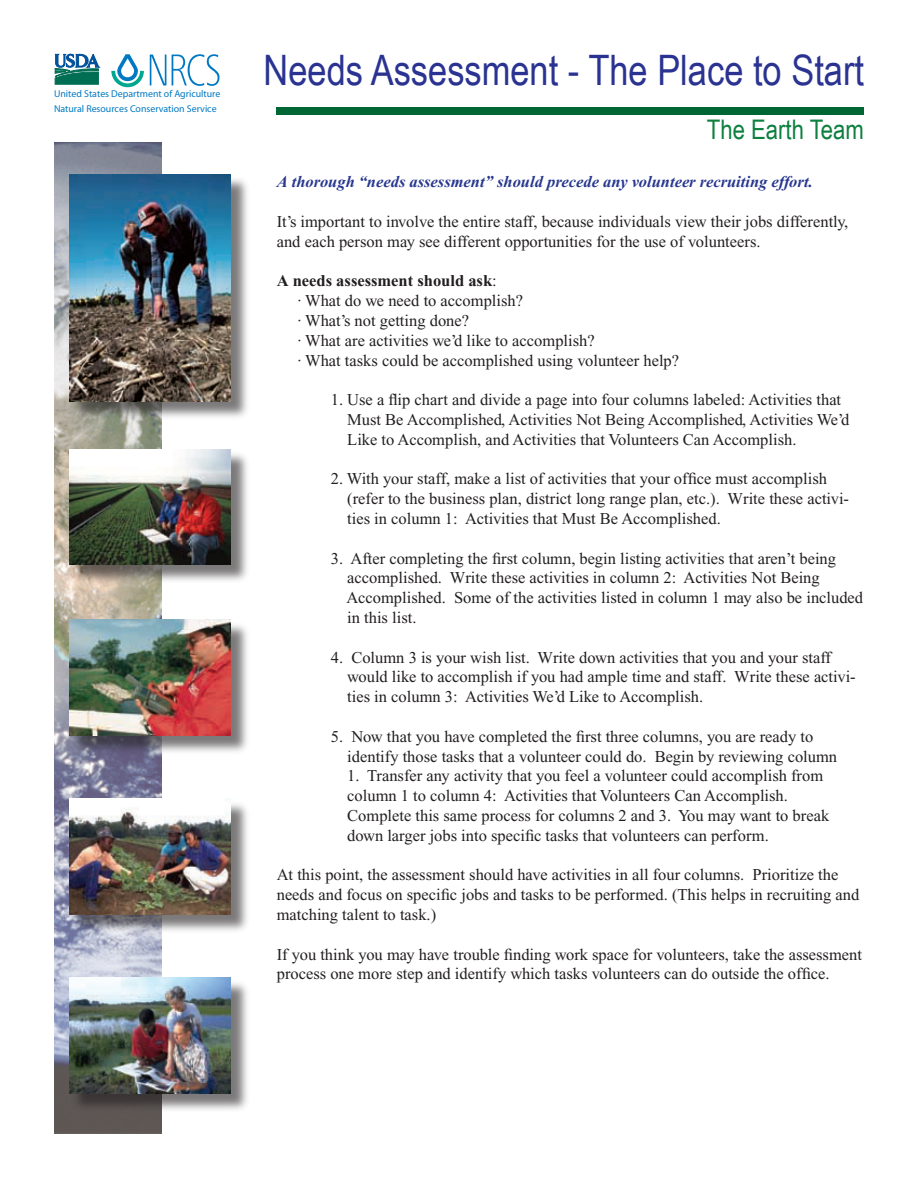
<style>
.page{position:relative;width:918px;height:1188px;background:#fff}
.page>*{position:absolute;margin:0;border:0;box-sizing:border-box;transform-origin:0 0}
.t1{font:42px "Arial Narrow";color:#2a3391}
.t2{font:27px "Arial Narrow";color:#0d803f}
.t3{font:16.5px/19.8px "Times New Roman";color:#231f20}
.t4{font:italic 700 16.5px "Times New Roman";color:#28378f}
.t5{font:700 16.5px "Times New Roman";color:#231f20}
.t6{font:9.9px/15.5px "Myriad";color:#0079c2}
.s1{font-weight:400}
</style>
<div class="page">
<div style="left:277px;top:107px;width:587px;height:7px;background:#006634"></div>
<svg style="left:111px;top:54px;width:33px;height:33px"></svg>
<svg style="left:150px;top:55px;width:16px;height:30px"></svg>
<svg style="left:172px;top:54px;width:48px;height:32px"></svg>
<svg style="left:55px;top:54px;width:45px;height:30px"></svg>
<img style="left:54px;top:142px;width:108px;height:992px">
<div style="left:70px;top:176px;width:181px;height:245px;background:#231f20;opacity:.6"></div>
<img style="left:69px;top:174px;width:162px;height:227px">
<div style="left:70px;top:451px;width:181px;height:133px;background:#231f20;opacity:.6"></div>
<img style="left:69px;top:449px;width:162px;height:116px">
<div style="left:70px;top:621px;width:181px;height:134px;background:#231f20;opacity:.6"></div>
<img style="left:69px;top:620px;width:162px;height:115px">
<div style="left:70px;top:800px;width:181px;height:134px;background:#231f20;opacity:.6"></div>
<img style="left:69px;top:799px;width:162px;height:115px">
<div style="left:70px;top:979px;width:181px;height:134px;background:#231f20;opacity:.6"></div>
<img style="left:69px;top:978px;width:162px;height:116px">
<p class="t6" style="left:54px;top:86px;width:168px">United States Department of Agriculture<br>Natural Resources Conservation Service</p>
<p class="t1" style="left:264px;top:46px;width:602px">Needs Assessment - The Place to Start</p>
<p class="t2" style="left:707px;top:114px;width:159px">The Earth Team</p>
<p class="t4" style="left:277px;top:173px;width:538px">A thorough “needs assessment” should precede any volunteer recruiting effort.</p>
<p class="t3" style="left:277px;top:212px;width:573px">It’s important to involve the entire staff, because individuals view their jobs differently, and each person may see different opportunities for the use of volunteers.</p>
<p class="t5" style="left:277px;top:272px;width:222px">A needs assessment should ask<span class="s1">:</span></p>
<p class="t3" style="left:297px;top:291px;width:227px">∙ What do we need to accomplish?</p>
<p class="t3" style="left:297px;top:311px;width:173px">∙ What’s not getting done?</p>
<p class="t3" style="left:297px;top:330px;width:299px">∙ What are activities we’d like to accomplish?</p>
<p class="t3" style="left:297px;top:350px;width:383px">∙ What tasks could be accomplished using volunteer help?</p>
<p class="t3" style="left:331px;top:390px;width:512px">1. Use a flip chart and divide a page into four columns labeled: Activities that</p>
<p class="t3" style="left:347px;top:410px;width:504px">Must Be Accomplished, Activities Not Being Accomplished, Activities We’d</p>
<p class="t3" style="left:347px;top:429px;width:451px">Like to Accomplish, and Activities that Volunteers Can Accomplish.</p>
<p class="t3" style="left:331px;top:469px;width:498px">2. With your staff, make a list of activities that your office must accomplish</p>
<p class="t3" style="left:347px;top:489px;width:503px">(refer to the business plan, district long range plan, etc.). Write these activi-</p>
<p class="t3" style="left:347px;top:509px;width:375px">ties in column 1: Activities that Must Be Accomplished.</p>
<p class="t3" style="left:331px;top:548px;width:507px">3. After completing the first column, begin listing activities that aren’t being</p>
<p class="t3" style="left:347px;top:568px;width:474px">accomplished. Write these activities in column 2: Activities Not Being</p>
<p class="t3" style="left:346px;top:588px;width:518px">Accomplished. Some of the activities listed in column 1 may also be included</p>
<p class="t3" style="left:347px;top:608px;width:71px">in this list.</p>
<p class="t3" style="left:331px;top:647px;width:502px">4. Column 3 is your wish list. Write down activities that you and your staff</p>
<p class="t3" style="left:347px;top:667px;width:510px">would like to accomplish if you had ample time and staff. Write these activi-</p>
<p class="t3" style="left:347px;top:687px;width:357px">ties in column 3: Activities We’d Like to Accomplish.</p>
<p class="t3" style="left:331px;top:726px;width:484px">5. Now that you have completed the first three columns, you are ready to</p>
<p class="t3" style="left:347px;top:746px;width:491px">identify those tasks that a volunteer could do. Begin by reviewing column</p>
<p class="t3" style="left:347px;top:766px;width:477px">1. Transfer any activity that you feel a volunteer could accomplish from</p>
<p class="t3" style="left:347px;top:786px;width:442px">column 1 to column 4: Activities that Volunteers Can Accomplish.</p>
<p class="t3" style="left:347px;top:806px;width:484px">Complete this same process for columns 2 and 3. You may want to break</p>
<p class="t3" style="left:347px;top:825px;width:423px">down larger jobs into specific tasks that volunteers can perform.</p>
<p class="t3" style="left:277px;top:865px;width:584px">At this point, the assessment should have activities in all four columns. Prioritize the needs and focus on specific jobs and tasks to be performed. (This helps in recruiting and matching talent to task.)</p>
<p class="t3" style="left:277px;top:944px;width:587px">If you think you may have trouble finding work space for volunteers, take the assessment process one more step and identify which tasks volunteers can do outside the office.</p>
</div>
